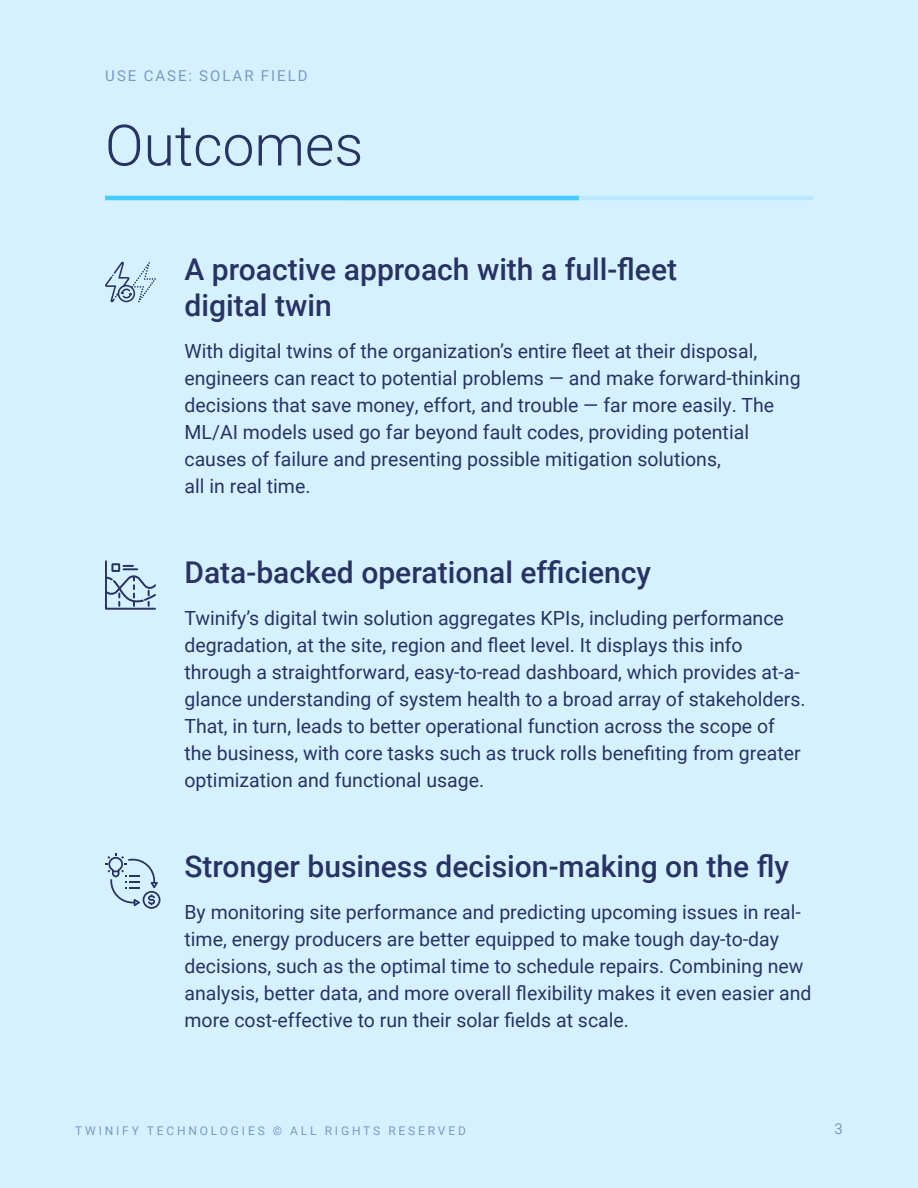
<style>
.page{position:relative;width:918px;height:1188px;background:#d5f1ff}
.page>*{position:absolute;margin:0;border:0;box-sizing:border-box;transform-origin:0 0}
.t1{font:300 57px "Roboto";color:#283364}
.t2{font:500 30px/36px "Roboto";color:#283364}
.t3{font:19.5px/27px "Roboto";color:#283364}
.t4{font:15px "Roboto";letter-spacing:.135em;color:#7a99c4}
.t5{font:12px "Roboto";letter-spacing:.235em;color:#7a99c4}
</style>
<div class="page">
<hr style="left:105px;top:196px;width:237px;height:4px;background:#4cf">
<svg style="left:342px;top:196px;width:471px;height:4px;background:#7ddaff"></svg>
<svg style="left:105px;top:261px;width:51px;height:41px"></svg>
<svg style="left:105px;top:560px;width:51px;height:50px"></svg>
<svg style="left:105px;top:854px;width:56px;height:55px"></svg>
<p class="t4" style="left:105px;top:65px;width:204px">USE CASE: SOLAR FIELD</p>
<h1 class="t1" style="left:105px;top:105px;width:260px">Outcomes</h1>
<h2 class="t2" style="left:184px;top:251px;width:494px">A proactive approach with a full-fleet digital twin</h2>
<p class="t3" style="left:184px;top:337px;width:618px">With digital twins of the organization’s entire fleet at their disposal, engineers can react to potential problems — and make forward-thinking decisions that save money, effort, and trouble — far more easily. The ML/AI models used go far beyond fault codes, providing potential causes of failure and presenting possible mitigation solutions,<br>all in real time.</p>
<h2 class="t2" style="left:184px;top:554px;width:468px">Data-backed operational efficiency</h2>
<p class="t3" style="left:184px;top:604px;width:623px">Twinify’s digital twin solution aggregates KPIs, including performance degradation, at the site, region and fleet level. It displays this info through a straightforward, easy-to-read dashboard, which provides at-a&shy;glance understanding of system health to a broad array of stakeholders.<br>That, in turn, leads to better operational function across the scope of the business, with core tasks such as truck rolls benefiting from greater optimization and functional usage.</p>
<h2 class="t2" style="left:184px;top:848px;width:606px">Stronger business decision-making on the fly</h2>
<p class="t3" style="left:184px;top:898px;width:629px">By monitoring site performance and predicting upcoming issues in real&shy;time, energy producers are better equipped to make tough day-to-day decisions, such as the optimal time to schedule repairs. Combining new analysis, better data, and more overall flexibility makes it even easier and more cost-effective to run their solar fields at scale.</p>
<p class="t5" style="left:75px;top:1122px;width:392px">TWINIFY TECHNOLOGIES © ALL RIGHTS RESERVED</p>
<p class="t4" style="left:835px;top:1118px;width:10px">3</p>
</div>
